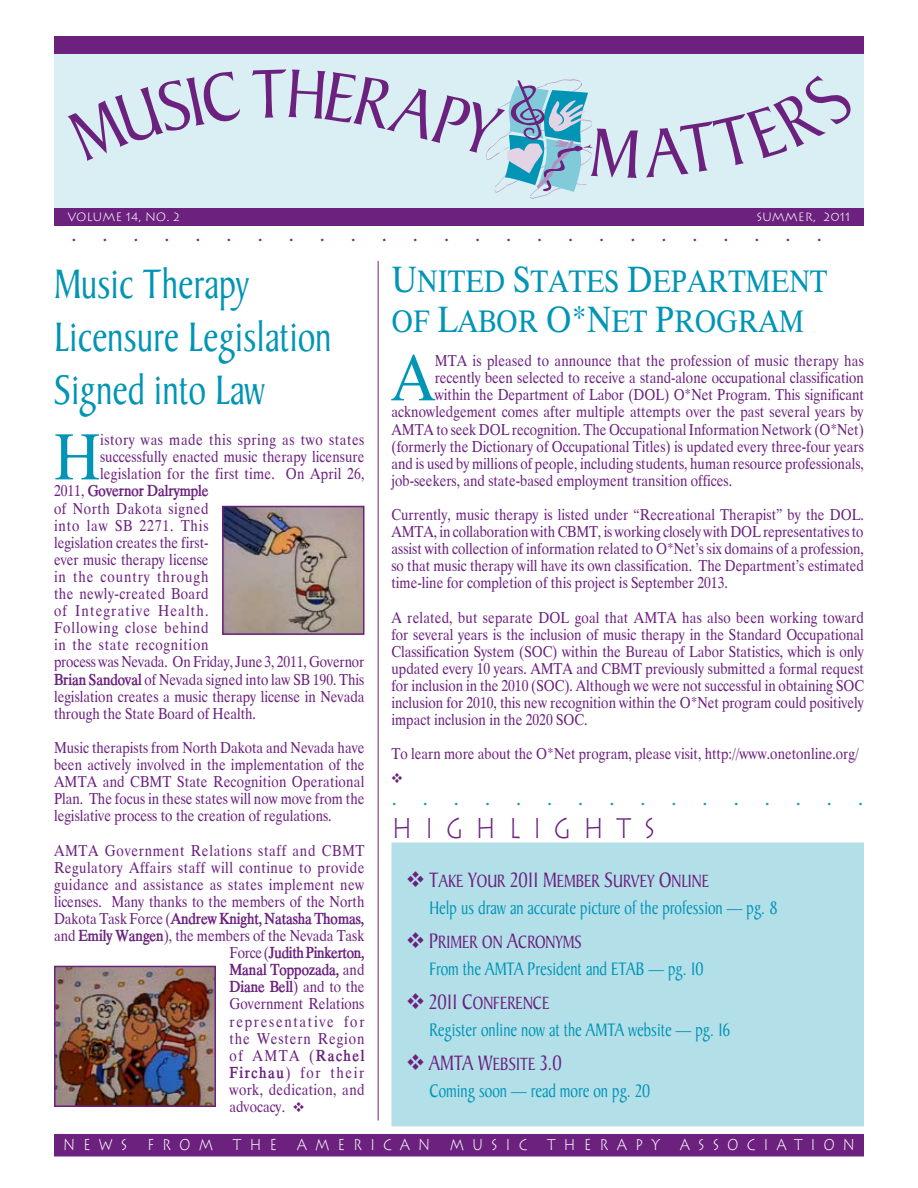
<style>
.page{position:relative;width:918px;height:1188px;background:#fff}
.page>*{position:absolute;margin:0;border:0;box-sizing:border-box;transform-origin:0 0}
.t1{font:59.25px "Duke Normal";color:#0095b5}
.t2{font:44.4px/53.2px "Baker Signet";color:#0095b5;scale:.8 1}
.t3{font:300 28.5px "Lithos";letter-spacing:.54em;color:#6c217f;scale:.8 1}
.t4{font:28.05px/39.6px "Duke Normal SC850";color:#0095b5}
.t5{font:24px "Baker Signet";color:#6c217f}
.t6{font:24px "Baker Signet";color:#0095b5}
.t7{font:22.5px "Baker Signet SC850";color:#6c217f;scale:.8 1}
.t8{font:19.5px "Baker Signet";color:#0095b5;scale:.8 1}
.t9{font:19.2px "Baker Signet SC850";color:#6c217f;scale:.8 1}
.t10{font:300 15.6px "Lithos";letter-spacing:.6em;color:#fff;scale:.85 1}
.t11{font:14.25px/17.1px "Duke Normal";color:#6c217f;text-align:justify}
.t12{font:700 14.25px/17.1px "Duke";color:#6c217f;text-align:justify}
.t13{font:14.25px "Monotype Sorts";color:#6c217f}
.t14{font:300 12px "Lithos";color:#fff}
.s1{font-family:"Duke Normal";font-weight:400}
.s2{font-family:"Duke";font-weight:700}
.s3{font-family:"Monotype Sorts"}
.s4{font-size:33px}
.s5{font-family:"Monotype Sorts SC850";font-size:22.5px}
.s6{font-size:22.5px}
.s7{font-family:"Monotype Sorts SC850"}
.s8{font-size:19.2px}
</style>
<div class="page">
<div style="left:54px;top:54px;width:810px;height:154px;background:#d9eff4"></div>
<div style="left:54px;top:208px;width:810px;height:18px;background:#6c217f"></div>
<div style="left:54px;top:36px;width:810px;height:18px;background:#6c217f"></div>
<div style="left:54px;top:1134px;width:810px;height:22px;background:#6c217f"></div>
<div style="left:392px;top:842px;width:472px;height:284px;background:#b3dfe9;border:2px solid #b3dfe9"></div>
<hr style="left:378px;top:261px;width:1px;height:859px;background:#6c217f">
<svg style="left:68px;top:72px;width:172px;height:89px"></svg>
<svg style="left:252px;top:69px;width:386px;height:130px"></svg>
<svg style="left:646px;top:76px;width:204px;height:102px"></svg>
<img style="left:57px;top:969px;width:156px;height:135px">
<div style="left:54px;top:966px;width:162px;height:141px;border:2px solid #6c217f"></div>
<img style="left:225px;top:509px;width:136px;height:123px">
<div style="left:222px;top:506px;width:142px;height:129px;border:2px solid #6c217f"></div>
<p class="t14" style="left:68px;top:210px;width:114px">VOLUME 14, NO. 2</p>
<p class="t14" style="left:756px;top:210px;width:17px">SUMMER</p>
<p class="t14" style="left:813px;top:210px;width:39px">, 2011</p>
<h3 class="t5" style="left:71px;top:221px;width:753px">.........................</h3>
<h2 class="t2" style="left:54px;top:258px;width:348px">Music Therapy<br>Licensure Legislation<br>Signed into Law</h2>
<h1 class="t1" style="left:54px;top:403px;width:48px">H</h1>
<p class="t11" style="left:100px;top:429px;width:266px">istory was made this spring as two states successfully enacted music therapy licensure legislation for the first time. On April 26,</p>
<p class="t12" style="left:54px;top:483px;width:156px"><span class="s1">2011,</span> Governor Dalrymple</p>
<p class="t11" style="left:54px;top:498px;width:312px;text-align:left">of North Dakota signed<br>into law SB 2271. This<br>legislation creates the first-<br>ever music therapy license<br>in the country through<br>the newly-created Board<br>of Integrative Health.<br>Following close behind<br>in the state recognition<br>process was Nevada. On Friday, June 3, 2011, Governor<br><span class="s2">Brian Sandoval</span> of Nevada signed into law SB 190. This legislation creates a music therapy license in Nevada through the State Board of Health.</p>
<p class="t11" style="left:54px;top:737px;width:312px">Music therapists from North Dakota and Nevada have been actively involved in the implementation of the AMTA and CBMT State Recognition Operational Plan. The focus in these states will now move from the legislative process to the creation of regulations.</p>
<p class="t11" style="left:54px;top:840px;width:312px">AMTA Government Relations staff and CBMT Regulatory Affairs staff will continue to provide guidance and assistance as states implement new licenses. Many thanks to the members of the North</p>
<p class="t12" style="left:54px;top:911px;width:312px"><span class="s1">Dakota Task Force (</span>Andrew Knight, Natasha Thomas,</p>
<p class="t11" style="left:54px;top:925px;width:312px">and <span class="s2">Emily Wangen</span>), the members of the Nevada Task</p>
<p class="t12" style="left:230px;top:945px;width:137px"><span class="s1">Force (</span>Judith Pinkerton, Manal Toppozada, <span class="s1">and </span>Diane Bell<span class="s1">) and to the</span></p>
<p class="t11" style="left:230px;top:994px;width:137px">Government Relations representative for the Western Region of AMTA (<span class="s2">Rachel Firchau</span>) for their work, dedication, and advocacy. <span class="s3">v</span></p>
<h3 class="t4" style="left:392px;top:258px;width:437px"><span class="s4">U</span>NITED <span class="s4">S</span>TATES <span class="s4">D</span>EPARTMENT<br>OF <span class="s4">L</span>ABOR <span class="s4">O*N</span>ET <span class="s4">P</span>ROGRAM</h3>
<h1 class="t1" style="left:392px;top:324px;width:45px">A</h1>
<p class="t11" style="left:435px;top:350px;width:431px">MTA is pleased to announce that the profession of music therapy has</p>
<p class="t11" style="left:435px;top:368px;width:431px">recently been selected to receive a stand-alone occupational classification</p>
<p class="t11" style="left:435px;top:385px;width:431px">within the Department of Labor (DOL) O*Net Program. This significant</p>
<p class="t11" style="left:391px;top:402px;width:474px">acknowledgement comes after multiple attempts over the past several years by</p>
<p class="t11" style="left:391px;top:419px;width:474px">AMTA to seek DOL recognition. The Occupational Information Network (O*Net)</p>
<p class="t11" style="left:391px;top:436px;width:474px">(formerly the Dictionary of Occupational Titles) is updated every three-four years</p>
<p class="t11" style="left:391px;top:453px;width:474px">and is used by millions of people, including students, human resource professionals,</p>
<p class="t11" style="left:391px;top:470px;width:342px">job-seekers, and state-based employment transition offices.</p>
<p class="t11" style="left:391px;top:504px;width:474px">Currently, music therapy is listed under “Recreational Therapist” by the DOL.<br>AMTA, in collaboration with CBMT, is working closely with DOL representatives to assist with collection of information related to O*Net’s six domains of a profession, so that music therapy will have its own classification. The Department’s estimated time-line for completion of this project is September 2013.</p>
<p class="t11" style="left:391px;top:607px;width:474px">A related, but separate DOL goal that AMTA has also been working toward for several years is the inclusion of music therapy in the Standard Occupational Classification System (SOC) within the Bureau of Labor Statistics, which is only updated every 10 years. AMTA and CBMT previously submitted a formal request for inclusion in the 2010 (SOC). Although we were not successful in obtaining SOC inclusion for 2010, this new recognition within the O*Net program could positively impact inclusion in the 2020 SOC.</p>
<p class="t11" style="left:391px;top:744px;width:469px">To learn more about the O*Net program, please visit, http://www.onetonline.org/</p>
<p class="t13" style="left:391px;top:772px;width:13px">v</p>
<h3 class="t6" style="left:392px;top:784px;width:474px">. . . . . . . . . . . . . . . .</h3>
<h3 class="t3" style="left:392px;top:812px;width:331px">HIGHLIGHTS</h3>
<h3 class="t9" style="left:407px;top:871px;width:379px"><span class="s5">V</span> <span class="s6">T</span>AKE <span class="s6">Y</span>OUR <span class="s6">2011 M</span>EMBER <span class="s6">S</span>URVEY <span class="s6">O</span>NLINE</h3>
<h3 class="t8" style="left:429px;top:898px;width:437px">Help us draw an accurate picture of the profession — pg. 8</h3>
<h3 class="t9" style="left:407px;top:932px;width:198px"><span class="s5">V</span> <span class="s6">P</span>RIMER ON <span class="s6">A</span>CRONYMS</h3>
<h3 class="t8" style="left:429px;top:958px;width:344px">From the AMTA President and ETAB — pg. 10</h3>
<h3 class="t9" style="left:407px;top:992px;width:180px"><span class="s5">V</span> <span class="s6">2011 C</span>ONFERENCE</h3>
<h3 class="t8" style="left:429px;top:1019px;width:378px">Register online now at the AMTA website — pg. 16</h3>
<h3 class="t7" style="left:407px;top:1050px;width:195px"><span class="s7">V</span> AMTA W<span class="s8">EBSITE</span> 3.0</h3>
<h3 class="t8" style="left:429px;top:1080px;width:278px">Coming soon — read more on pg. 20</h3>
<p class="t10" style="left:63px;top:1136px;width:77px">NEWS</p>
<p class="t10" style="left:147px;top:1136px;width:79px">FROM</p>
<p class="t10" style="left:233px;top:1136px;width:53px">THE</p>
<p class="t10" style="left:297px;top:1136px;width:158px">AMERICAN</p>
<p class="t10" style="left:450px;top:1136px;width:93px">MUSIC</p>
<p class="t10" style="left:547px;top:1136px;width:134px">THERAPY</p>
<p class="t10" style="left:680px;top:1136px;width:207px">ASSOCIATION</p>
</div>
